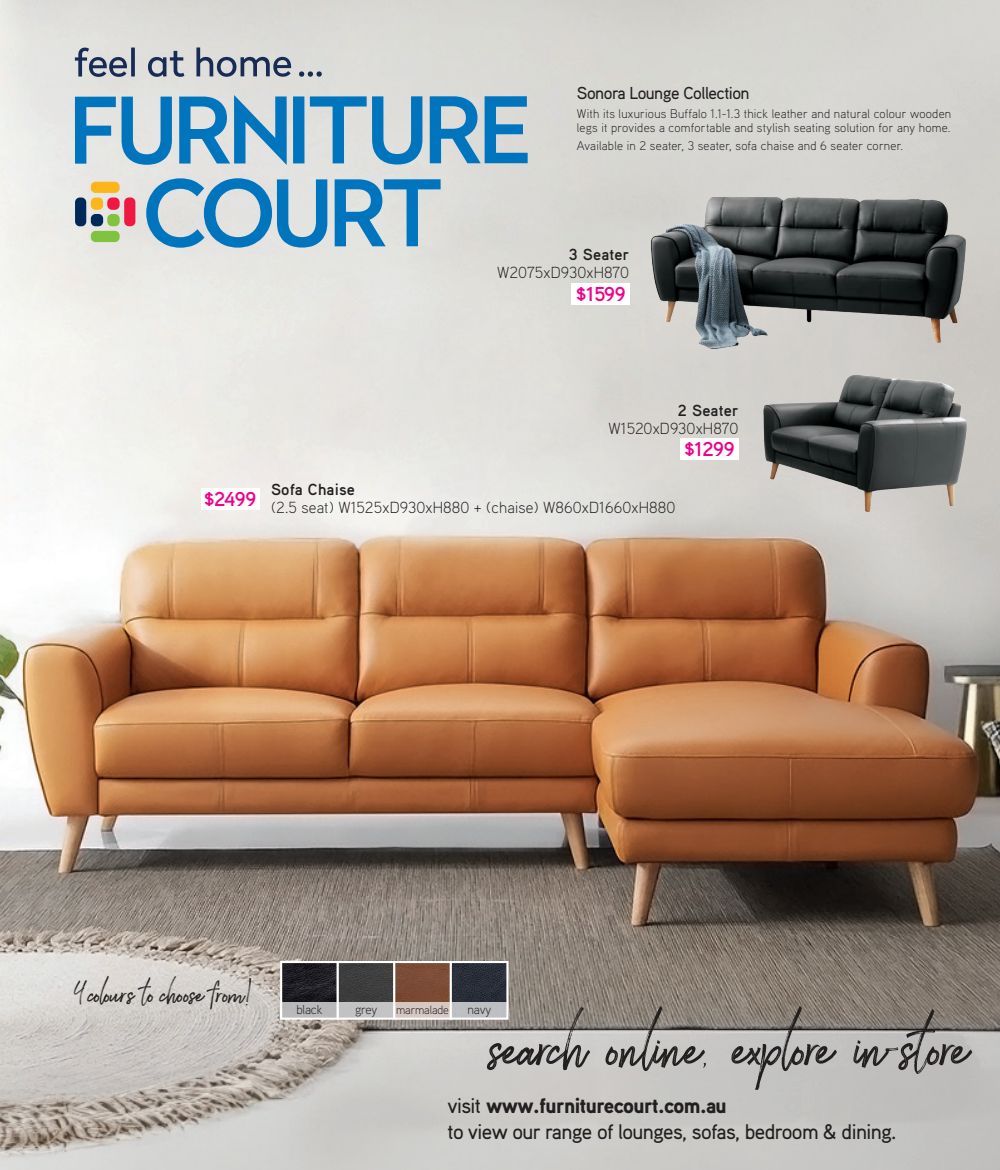
<style>
.page{position:relative;width:1000px;height:1170px;background:#fff}
.page>*{position:absolute;margin:0;border:0;box-sizing:border-box;transform-origin:0 0}
.Name{font:71.7px "Brownhill Script";color:#231f20}
.Name-2{font:31.95px "Brownhill Script";letter-spacing:.01em;color:#231f20}
.H1A{font:500 21.15px/25.5px "Aaux Pro";letter-spacing:-.03em;color:#231f20}
.Name_Price{font:700 20.1px "Aaux Pro";letter-spacing:-.01em;color:#ed028c}
.H1A-2{font:500 17.25px "Aaux Pro";letter-spacing:-.03em;color:#231f20}
.Range_copy{font:300 16.05px/18px "Aaux Pro";letter-spacing:.01em;color:#231f20;text-align:right}
.Fabric_Sample{font:300 12.9px "Aaux Pro";letter-spacing:-.01em;color:#231f20}
.Range_copy-2{font:300 12.6px/14.1px "Aaux Pro";letter-spacing:.02em;color:#231f20}
.Fabric_Sample-2{font:300 12px "Aaux Pro";letter-spacing:-.01em;color:#231f20}
.s1{font-weight:700}
.s2{font-weight:900}
</style>
<div class="page">
<img style="left:0;top:0;width:999px;height:1169px">
<svg style="left:75px;top:97px;width:97px;height:68px;background:#7db1d1"></svg>
<svg style="left:179px;top:95px;width:107px;height:70px;background:#70aacd"></svg>
<div style="left:293px;top:96px;width:11px;height:67px;background:#0075bd"></div>
<svg style="left:310px;top:96px;width:56px;height:67px;background:#98bdd2"></svg>
<svg style="left:372px;top:96px;width:50px;height:68px;background:#71aacc"></svg>
<svg style="left:429px;top:96px;width:98px;height:67px;background:#63a3c9"></svg>
<svg style="left:146px;top:178px;width:181px;height:70px;background:#85b5d1"></svg>
<svg style="left:334px;top:179px;width:106px;height:67px;background:#7db1cf"></svg>
<div style="left:124px;top:197px;width:11px;height:29px;background:#ed1943;border-radius:5px"></div>
<div style="left:107px;top:197px;width:13px;height:13px;background:#ed1943;border-radius:5px"></div>
<div style="left:91px;top:182px;width:29px;height:11px;background:#fcb61c;border-radius:5px"></div>
<div style="left:91px;top:197px;width:12px;height:13px;background:#fcb61c;border-radius:5px"></div>
<div style="left:107px;top:214px;width:13px;height:12px;background:#81c340;border-radius:5px"></div>
<div style="left:91px;top:231px;width:29px;height:11px;background:#81c340;border-radius:5px"></div>
<div style="left:91px;top:214px;width:12px;height:12px;background:#002858;border-radius:5px"></div>
<div style="left:75px;top:197px;width:11px;height:29px;background:#002858;border-radius:5px"></div>
<svg style="left:75px;top:47px;width:247px;height:30px;background:#abb0b8"></svg>
<img style="left:283px;top:963px;width:222px;height:38px">
<div style="left:280px;top:960px;width:59px;height:59px;border:2px solid #fff"></div>
<div style="left:280px;top:1001px;width:58px;height:16px;background:#b9b8ba"></div>
<div style="left:336px;top:960px;width:59px;height:59px;border:2px solid #fff"></div>
<div style="left:337px;top:1001px;width:58px;height:16px;background:#c3c3c3"></div>
<div style="left:393px;top:960px;width:59px;height:59px;border:2px solid #fff"></div>
<div style="left:393px;top:1001px;width:58px;height:16px;background:#d7c8c2"></div>
<div style="left:449px;top:960px;width:59px;height:59px;border:2px solid #fff"></div>
<div style="left:450px;top:1001px;width:58px;height:16px;background:#bdbfc2"></div>
<img style="left:752px;top:361px;width:217px;height:155px">
<img style="left:644px;top:198px;width:325px;height:153px">
<div style="left:571px;top:283px;width:58px;height:22px;background:#fff"></div>
<div style="left:680px;top:438px;width:58px;height:22px;background:#fff"></div>
<div style="left:201px;top:488px;width:58px;height:21px;background:#fff"></div>
<p class="H1A-2" style="left:576px;top:82px;width:174px">Sonora Lounge Collection</p>
<p class="Range_copy-2" style="left:576px;top:106px;width:376px">With its luxurious Buffalo 1.1-1.3 thick leather and natural colour wooden legs it provides a comfortable and stylish seating solution for any home.</p>
<p class="Range_copy-2" style="left:576px;top:138px;width:328px">Available in 2 seater, 3 seater, sofa chaise and 6 seater corner.</p>
<p class="Range_copy" style="left:497px;top:245px;width:133px"><span class="s1">3 Seater<br></span>W2075xD930xH870</p>
<p class="Name_Price" style="left:575px;top:281px;width:51px">$1599</p>
<p class="Name_Price" style="left:204px;top:486px;width:54px">$2499</p>
<p class="Range_copy" style="left:608px;top:401px;width:131px"><span class="s1">2 Seater<br></span>W1520xD930xH870</p>
<p class="Name_Price" style="left:684px;top:436px;width:52px">$1299</p>
<p class="Range_copy" style="left:271px;top:480px;width:406px;text-align:left"><span class="s1">Sofa Chaise<br></span>(2.5 seat) W1525xD930xH880 + (chaise) W860xD1660xH880</p>
<p class="Name-2" style="left:73px;top:971px;width:179px">4 colours to choose from!</p>
<p class="Fabric_Sample" style="left:296px;top:1001px;width:28px">black</p>
<p class="Fabric_Sample" style="left:355px;top:1001px;width:24px">grey</p>
<p class="Fabric_Sample-2" style="left:396px;top:1001px;width:54px">marmalade</p>
<p class="Fabric_Sample" style="left:467px;top:1001px;width:25px">navy</p>
<p class="Name" style="left:490px;top:998px;width:481px">search online, explore in-store</p>
<p class="H1A" style="left:447px;top:1092px;width:450px">visit <span class="s2">www.furniturecourt.com.au<br></span>to view our range of lounges, sofas, bedroom &amp; dining.</p>
</div>
